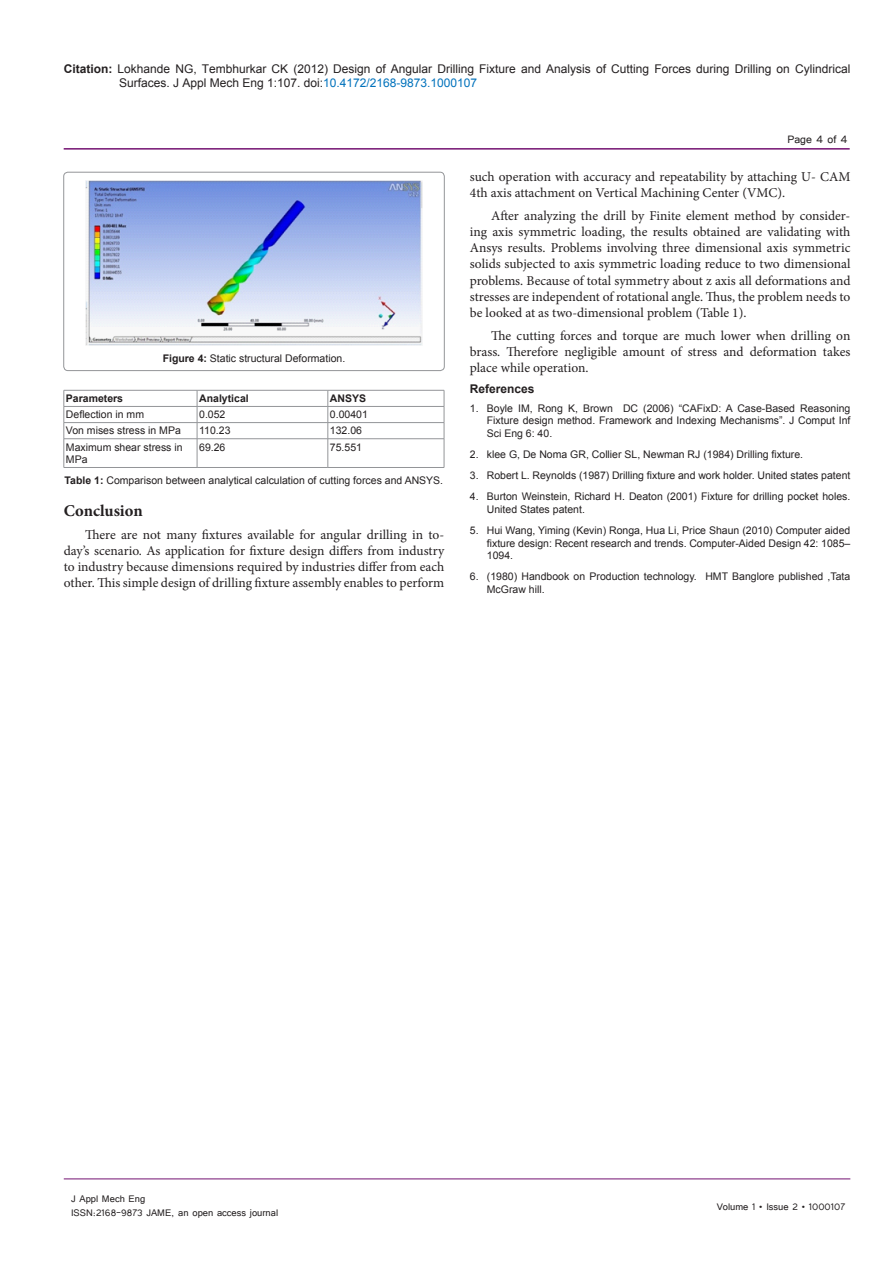
<style>
.page{position:relative;width:893px;height:1263px;background:#fff}
.page>*{position:absolute;margin:0;border:0;box-sizing:border-box;transform-origin:0 0}
.t1{font:700 16.5px "Minion Pro";color:#231f20}
.t2{font:13.5px/16.2px "Minion Pro";color:#231f20;text-align:justify}
.t3{font:13.5px "Tunga";color:#231f20}
.t4{font:12px/14.4px "Arial";color:#231f20}
.t5{font:12px/14.4px "Tunga";color:#231f20}
.t6{font:700 12px "Arial";color:#231f20}
.t7{font:10.5px/12.6px "Arial";color:#231f20}
.t8{font:700 10.5px "Arial";color:#231f20}
.s1{font-weight:700}
.s2{color:#0072bc}
</style>
<div class="page">
<hr style="left:64px;top:148px;width:786px;height:2px;background:#741272">
<hr style="left:64px;top:1179px;width:786px;height:1px;background:#741272">
<img style="left:85px;top:181px;width:338px;height:165px">
<div style="left:64px;top:172px;width:380px;height:199px;border:1px solid #939598;border-radius:4px"></div>
<hr style="left:64px;top:390px;width:133px;height:1px;background:#939598">
<hr style="left:197px;top:390px;width:131px;height:1px;background:#939598">
<hr style="left:328px;top:390px;width:116px;height:1px;background:#939598">
<hr style="left:64px;top:406px;width:133px;height:1px;background:#939598">
<hr style="left:197px;top:406px;width:131px;height:1px;background:#939598">
<hr style="left:328px;top:406px;width:116px;height:1px;background:#939598">
<hr style="left:64px;top:422px;width:133px;height:1px;background:#939598">
<hr style="left:197px;top:422px;width:131px;height:1px;background:#939598">
<hr style="left:328px;top:422px;width:116px;height:1px;background:#939598">
<hr style="left:64px;top:438px;width:133px;height:1px;background:#939598">
<svg style="left:64px;top:390px;width:1px;height:77px"></svg>
<hr style="left:197px;top:438px;width:131px;height:1px;background:#939598">
<svg style="left:197px;top:390px;width:1px;height:77px"></svg>
<hr style="left:328px;top:438px;width:116px;height:1px;background:#939598">
<svg style="left:328px;top:390px;width:1px;height:77px"></svg>
<svg style="left:444px;top:390px;width:1px;height:77px"></svg>
<hr style="left:64px;top:467px;width:133px;height:1px;background:#939598">
<hr style="left:197px;top:467px;width:131px;height:1px;background:#939598">
<hr style="left:328px;top:467px;width:116px;height:1px;background:#939598">
<p class="t4" style="left:119px;top:61px;width:733px;text-indent:-55px"><span class="s1">Citation:</span> Lokhande NG, Tembhurkar CK (2012) Design of Angular Drilling Fixture and Analysis of Cutting Forces during Drilling on Cylindrical<br>Surfaces. J Appl Mech Eng 1:107. doi:<span class="s2">10.4172/</span><span class="s2">2168-9873</span><span class="s2">.1000107</span></p>
<p class="t7" style="left:163px;top:352px;width:184px"><span class="s1">Figure 4:</span> Static structural Deformation.</p>
<p class="t8" style="left:66px;top:391px;width:59px">Parameters</p>
<p class="t8" style="left:199px;top:391px;width:51px">Analytical</p>
<p class="t8" style="left:330px;top:391px;width:38px">ANSYS</p>
<p class="t7" style="left:66px;top:408px;width:80px">Deflection in mm</p>
<p class="t7" style="left:199px;top:408px;width:28px">0.052</p>
<p class="t7" style="left:330px;top:408px;width:39px">0.00401</p>
<p class="t7" style="left:66px;top:425px;width:116px">Von mises stress in MPa</p>
<p class="t7" style="left:199px;top:425px;width:33px">110.23</p>
<p class="t7" style="left:330px;top:425px;width:34px">132.06</p>
<p class="t7" style="left:66px;top:441px;width:118px">Maximum shear stress in<br>MPa</p>
<p class="t7" style="left:199px;top:441px;width:28px">69.26</p>
<p class="t7" style="left:330px;top:441px;width:34px">75.551</p>
<p class="t7" style="left:65px;top:474px;width:380px"><span class="s1">Table 1:</span> Comparison between analytical calculation of cutting forces and ANSYS.</p>
<p class="t1" style="left:64px;top:499px;width:81px">Conclusion</p>
<p class="t2" style="left:64px;top:526px;width:382px;text-indent:21px">There are not many fixtures available for angular drilling in to&shy;day’s scenario. As application for fixture design differs from industry to industry because dimensions required by industries differ from each other. This simple design of drilling fixture assembly enables to perform</p>
<p class="t3" style="left:787px;top:131px;width:62px">Page 4 of 4</p>
<p class="t2" style="left:470px;top:169px;width:382px">such operation with accuracy and repeatability by attaching U- CAM<br>4th axis attachment on Vertical Machining Center (VMC).</p>
<p class="t2" style="left:470px;top:207px;width:382px;text-indent:21px">After analyzing the drill by Finite element method by consider&shy;ing axis symmetric loading, the results obtained are validating with Ansys results. Problems involving three dimensional axis symmetric solids subjected to axis symmetric loading reduce to two dimensional problems. Because of total symmetry about z axis all deformations and stresses are independent of rotational angle. Thus, the problem needs to be looked at as two-dimensional problem (Table 1).</p>
<p class="t2" style="left:470px;top:327px;width:382px;text-indent:21px">The cutting forces and torque are much lower when drilling on brass. Therefore negligible amount of stress and deformation takes place while operation.</p>
<p class="t6" style="left:470px;top:380px;width:66px">References</p>
<p class="t7" style="left:487px;top:402px;width:365px;text-align:justify;text-indent:-17px">1. Boyle IM, Rong K, Brown DC (2006) “CAFixD: A Case-Based Reasoning Fixture design method. Framework and Indexing Mechanisms”. J Comput Inf Sci Eng 6: 40.</p>
<p class="t7" style="left:470px;top:448px;width:335px">2. klee G, De Noma GR, Collier SL, Newman RJ (1984) Drilling fixture.</p>
<p class="t7" style="left:470px;top:469px;width:382px">3. Robert L. Reynolds (1987) Drilling fixture and work holder. United states patent</p>
<p class="t7" style="left:487px;top:490px;width:365px;text-indent:-17px">4. Burton Weinstein, Richard H. Deaton (2001) Fixture for drilling pocket holes.<br>United States patent.</p>
<p class="t7" style="left:487px;top:524px;width:365px;text-align:justify;text-indent:-17px">5. Hui Wang, Yiming (Kevin) Ronga, Hua Li, Price Shaun (2010) Computer aided fixture design: Recent research and trends. Computer-Aided Design 42: 1085– 1094.</p>
<p class="t7" style="left:487px;top:570px;width:365px;text-indent:-17px">6. (1980) Handbook on Production technology. HMT Banglore published ,Tata<br>McGraw hill.</p>
<p class="t5" style="left:71px;top:1190px;width:209px">J Appl Mech Eng<br>ISSN:2168-9873 JAME, an open access journal</p>
<p class="t5" style="left:717px;top:1199px;width:130px">Volume 1 • Issue 2 • 1000107</p>
</div>
